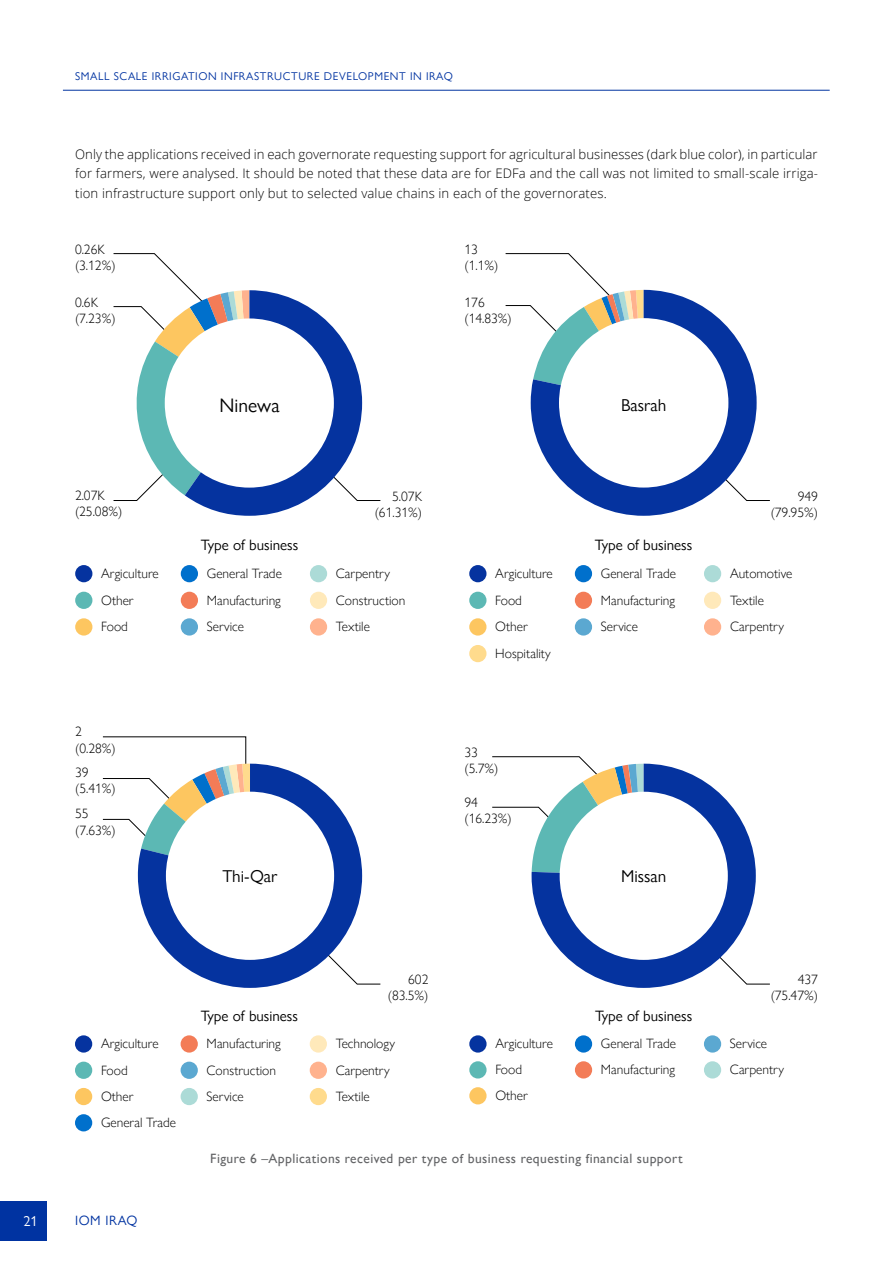
<style>
.page{position:relative;width:893px;height:1263px;background:#fff}
.page>*{position:absolute;margin:0;border:0;box-sizing:border-box;transform-origin:0 0}
.t1{font:19.5px "Gill Sans Nova";color:#000}
.t2{font:17.25px "Gill Sans Nova";color:#000}
.t3{font:17.1px "Gill Sans Nova";color:#000}
.t4{font:15px "Gill Sans Nova";color:#000}
.t5{font:14.25px "Gill Sans Nova";color:#fff}
.t6{font:300 13.5px/16.2px "Gill Sans Nova";color:#000}
.t7{font:500 13.5px "Gill Sans Nova";letter-spacing:.03em;color:#636466}
.t8{font:13.5px "Gill Sans Nova";letter-spacing:.04em;color:#0033a1}
.t9{font:300 13.2px/19.5px "Open Sans";letter-spacing:.01em;color:#000;text-align:justify}
.t10{font:11.25px "Gill Sans Nova";letter-spacing:.05em;color:#0033a1}
</style>
<div class="page">
<svg style="left:720px;top:957px;width:50px;height:28px"></svg>
<svg style="left:492px;top:756px;width:152px;height:120px"></svg>
<svg style="left:532px;top:764px;width:224px;height:224px;fill:#05339f"></svg>
<div style="left:560px;top:792px;width:168px;height:168px;background:#fff;border-radius:50%"></div>
<div style="left:469px;top:1035px;width:18px;height:17px;background:#05339f;border-radius:50%"></div>
<div style="left:469px;top:1061px;width:18px;height:17px;background:#5cb8b4;border-radius:50%"></div>
<div style="left:469px;top:1087px;width:18px;height:17px;background:#fdc660;border-radius:50%"></div>
<div style="left:575px;top:1035px;width:17px;height:17px;background:#0070cc;border-radius:50%"></div>
<div style="left:575px;top:1061px;width:17px;height:17px;background:#f37c57;border-radius:50%"></div>
<div style="left:704px;top:1061px;width:17px;height:17px;background:#acdbd7;border-radius:50%"></div>
<div style="left:704px;top:1035px;width:17px;height:17px;background:#5ba8d1;border-radius:50%"></div>
<svg style="left:362px;top:983px;width:19px;height:2px"></svg>
<svg style="left:102px;top:736px;width:148px;height:140px"></svg>
<svg style="left:138px;top:764px;width:224px;height:224px"></svg>
<div style="left:166px;top:792px;width:168px;height:168px;background:#fff;border-radius:50%"></div>
<div style="left:75px;top:1035px;width:17px;height:17px;background:#05339f;border-radius:50%"></div>
<div style="left:75px;top:1062px;width:17px;height:17px;background:#5cb8b4;border-radius:50%"></div>
<div style="left:75px;top:1088px;width:17px;height:17px;background:#fdc660;border-radius:50%"></div>
<div style="left:181px;top:1035px;width:17px;height:17px;background:#f37c57;border-radius:50%"></div>
<div style="left:181px;top:1062px;width:17px;height:17px;background:#5ba8d1;border-radius:50%"></div>
<div style="left:181px;top:1088px;width:17px;height:17px;background:#acdbd7;border-radius:50%"></div>
<div style="left:310px;top:1035px;width:17px;height:17px;background:#ffe9ba;border-radius:50%"></div>
<div style="left:310px;top:1062px;width:17px;height:17px;background:#ffb28e;border-radius:50%"></div>
<div style="left:310px;top:1088px;width:17px;height:17px;background:#ffdb8d;border-radius:50%"></div>
<div style="left:75px;top:1114px;width:17px;height:17px;background:#0070cc;border-radius:50%"></div>
<svg style="left:757px;top:500px;width:13px;height:1px"></svg>
<svg style="left:505px;top:253px;width:139px;height:150px"></svg>
<svg style="left:531px;top:290px;width:226px;height:226px"></svg>
<div style="left:559px;top:318px;width:169px;height:170px;background:#fff;border-radius:50%"></div>
<div style="left:469px;top:565px;width:17px;height:17px;background:#05339f;border-radius:50%"></div>
<div style="left:469px;top:592px;width:17px;height:17px;background:#5cb8b4;border-radius:50%"></div>
<div style="left:469px;top:618px;width:17px;height:17px;background:#fdc660;border-radius:50%"></div>
<div style="left:575px;top:565px;width:17px;height:17px;background:#0070cc;border-radius:50%"></div>
<div style="left:575px;top:592px;width:17px;height:17px;background:#f37c57;border-radius:50%"></div>
<div style="left:575px;top:618px;width:17px;height:17px;background:#5ba8d1;border-radius:50%"></div>
<div style="left:704px;top:565px;width:17px;height:17px;background:#acdbd7;border-radius:50%"></div>
<div style="left:704px;top:592px;width:17px;height:17px;background:#ffe9ba;border-radius:50%"></div>
<div style="left:704px;top:618px;width:17px;height:17px;background:#ffb28e;border-radius:50%"></div>
<div style="left:469px;top:645px;width:17px;height:17px;background:#ffdb8d;border-radius:50%"></div>
<svg style="left:113px;top:253px;width:268px;height:263px"></svg>
<div style="left:165px;top:318px;width:169px;height:170px;background:#fff;border-radius:50%"></div>
<div style="left:75px;top:565px;width:17px;height:17px;background:#05339f;border-radius:50%"></div>
<div style="left:75px;top:592px;width:17px;height:17px;background:#5cb8b4;border-radius:50%"></div>
<div style="left:75px;top:618px;width:17px;height:17px;background:#fdc660;border-radius:50%"></div>
<div style="left:181px;top:565px;width:17px;height:17px;background:#0070cc;border-radius:50%"></div>
<div style="left:181px;top:592px;width:17px;height:17px;background:#f37c57;border-radius:50%"></div>
<div style="left:181px;top:618px;width:17px;height:17px;background:#5ba8d1;border-radius:50%"></div>
<div style="left:310px;top:565px;width:17px;height:17px;background:#acdbd7;border-radius:50%"></div>
<div style="left:310px;top:592px;width:17px;height:17px;background:#ffe9ba;border-radius:50%"></div>
<div style="left:310px;top:618px;width:17px;height:17px;background:#ffb28e;border-radius:50%"></div>
<hr style="left:63px;top:90px;width:767px;height:1px;background:#0033a1">
<div style="left:0;top:1201px;width:46px;height:39px;background:#0033a1"></div>
<p class="t10" style="left:75px;top:70px;width:379px">SMALL SCALE IRRIGATION INFRASTRUCTURE DEVELOPMENT IN IRAQ</p>
<p class="t9" style="left:75px;top:144px;width:744px">Only the applications received in each governorate requesting support for agricultural businesses (dark blue color), in particular for farmers, were analysed. It should be noted that these data are for EDFa and the call was not limited to small-scale irriga&shy;tion infrastructure support only but to selected value chains in each of the governorates.</p>
<p class="t6" style="left:75px;top:241px;width:42px">0.26K (3.12%)</p>
<p class="t6" style="left:464px;top:241px;width:35px">13 (1.1%)</p>
<p class="t6" style="left:75px;top:294px;width:42px">0.6K (7.23%)</p>
<p class="t6" style="left:464px;top:294px;width:49px">176 (14.83%)</p>
<h1 class="t1" style="left:220px;top:393px;width:62px">Ninewa</h1>
<p class="t2" style="left:621px;top:394px;width:47px">Basrah</p>
<p class="t6" style="left:75px;top:487px;width:49px">2.07K (25.08%)</p>
<p class="t6" style="left:375px;top:488px;width:49px;text-align:right">5.07K (61.31%)</p>
<p class="t6" style="left:771px;top:488px;width:49px;text-align:right">949 (79.95%)</p>
<p class="t4" style="left:201px;top:536px;width:99px">Type of business</p>
<p class="t4" style="left:595px;top:536px;width:99px">Type of business</p>
<p class="t6" style="left:101px;top:560px;width:59px;line-height:26.7px">Argiculture<br>Other<br>Food</p>
<p class="t6" style="left:207px;top:560px;width:77px;line-height:26.7px;text-align:justify">General Trade Manufacturing Service</p>
<p class="t6" style="left:336px;top:560px;width:71px;line-height:26.7px">Carpentry<br>Construction<br>Textile</p>
<p class="t6" style="left:495px;top:560px;width:59px;line-height:26.7px">Argiculture<br>Food<br>Other</p>
<p class="t6" style="left:601px;top:560px;width:77px;line-height:26.7px;text-align:justify">General Trade Manufacturing Service</p>
<p class="t6" style="left:730px;top:560px;width:64px;line-height:26.7px">Automotive<br>Textile<br>Carpentry</p>
<p class="t6" style="left:495px;top:645px;width:57px">Hospitality</p>
<p class="t6" style="left:75px;top:724px;width:42px">2 (0.28%)</p>
<p class="t6" style="left:75px;top:764px;width:42px">39 (5.41%)</p>
<p class="t6" style="left:75px;top:805px;width:42px">55 (7.63%)</p>
<p class="t6" style="left:464px;top:744px;width:35px">33 (5.7%)</p>
<p class="t6" style="left:464px;top:794px;width:49px">94 (16.23%)</p>
<p class="t3" style="left:222px;top:866px;width:57px">Thi-Qar</p>
<p class="t3" style="left:621px;top:866px;width:47px">Missan</p>
<p class="t6" style="left:388px;top:971px;width:42px;text-align:right">602 (83.5%)</p>
<p class="t6" style="left:771px;top:971px;width:49px;text-align:right">437 (75.47%)</p>
<p class="t4" style="left:201px;top:1007px;width:99px">Type of business</p>
<p class="t4" style="left:595px;top:1007px;width:99px">Type of business</p>
<p class="t6" style="left:101px;top:1030px;width:59px;line-height:26.2px">Argiculture<br>Food<br>Other</p>
<p class="t6" style="left:207px;top:1030px;width:76px;line-height:26.2px">Manufacturing<br>Construction<br>Service</p>
<p class="t6" style="left:336px;top:1030px;width:61px;line-height:26.2px">Technology<br>Carpentry<br>Textile</p>
<p class="t6" style="left:101px;top:1114px;width:77px">General Trade</p>
<p class="t6" style="left:495px;top:1031px;width:59px;line-height:26px">Argiculture<br>Food<br>Other</p>
<p class="t6" style="left:601px;top:1031px;width:77px;line-height:26px">General Trade<br>Manufacturing</p>
<p class="t6" style="left:730px;top:1035px;width:39px">Service</p>
<p class="t6" style="left:730px;top:1061px;width:56px">Carpentry</p>
<p class="t5" style="left:23px;top:1212px;width:16px">21</p>
<p class="t8" style="left:75px;top:1212px;width:64px">IOM IRAQ</p>
<p class="t7" style="left:210px;top:1150px;width:474px">Figure 6 –Applications received per type of business requesting financial support</p>
</div>
